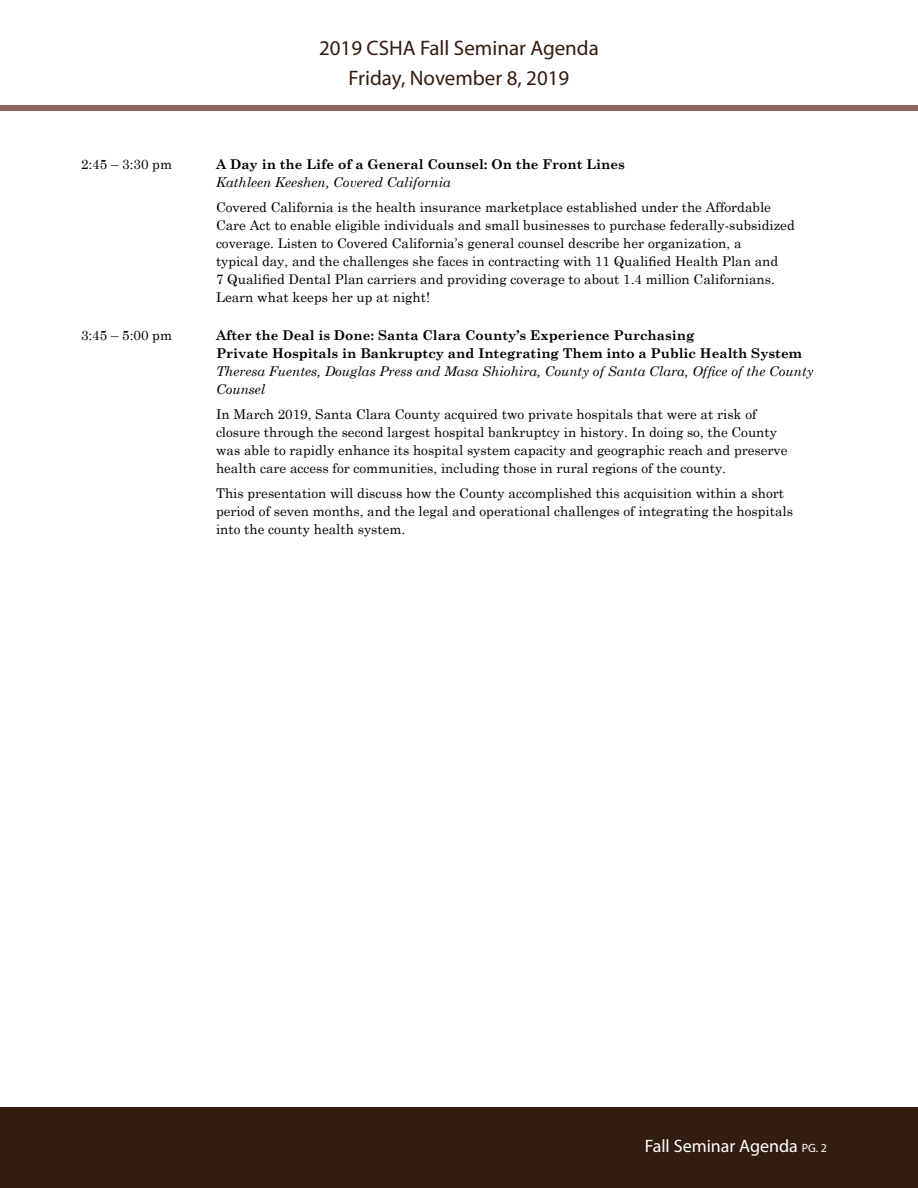
<style>
.page{position:relative;width:918px;height:1188px;background:#fff}
.page>*{position:absolute;margin:0;border:0;box-sizing:border-box;transform-origin:0 0}
.t1{font:21px/30px "Myriad Pro";color:#341c0e;text-align:center}
.t2{font:18px "Myriad Pro";color:#fff}
.t3{font:13.5px/18px "Century Schoolbook";color:#000}
.t4{font:700 13.5px/18px "Century Schoolbook";color:#000}
.t5{font:italic 13.5px/18px "Century Schoolbook";color:#000}
.s1{font-size:12px}
</style>
<div class="page">
<div style="left:0;top:1107px;width:918px;height:81px;background:#331c10"></div>
<div style="left:0;top:105px;width:918px;height:6px;background:#91645e"></div>
<p class="t3" style="left:81px;top:154px;width:93px">2:45 – 3:30 pm</p>
<p class="t3" style="left:81px;top:325px;width:93px">3:45 – 5:00 pm</p>
<h1 class="t1" style="left:319px;top:32px;width:281px">2019 CSHA Fall Seminar Agenda<br>Friday, November 8, 2019</h1>
<p class="t4" style="left:216px;top:155px;width:410px">A Day in the Life of a General Counsel: On the Front Lines</p>
<p class="t5" style="left:216px;top:173px;width:236px">Kathleen Keeshen, Covered California</p>
<p class="t3" style="left:216px;top:197px;width:580px">Covered California is the health insurance marketplace established under the Affordable Care Act to enable eligible individuals and small businesses to purchase federally-subsidized coverage. Listen to Covered California’s general counsel describe her organization, a<br>typical day, and the challenges she faces in contracting with 11 Qualified Health Plan and<br>7 Qualified Dental Plan carriers and providing coverage to about 1.4 million Californians.<br>Learn what keeps her up at night!</p>
<p class="t4" style="left:216px;top:326px;width:587px">After the Deal is Done: Santa Clara County’s Experience Purchasing<br>Private Hospitals in Bankruptcy and Integrating Them into a Public Health System</p>
<p class="t5" style="left:216px;top:362px;width:599px">Theresa Fuentes, Douglas Press and Masa Shiohira, County of Santa Clara, Office of the County<br>Counsel</p>
<p class="t3" style="left:216px;top:404px;width:573px">In March 2019, Santa Clara County acquired two private hospitals that were at risk of closure through the second largest hospital bankruptcy in history. In doing so, the County was able to rapidly enhance its hospital system capacity and geographic reach and preserve health care access for communities, including those in rural regions of the county.</p>
<p class="t3" style="left:216px;top:483px;width:579px">This presentation will discuss how the County accomplished this acquisition within a short period of seven months, and the legal and operational challenges of integrating the hospitals into the county health system.</p>
<h2 class="t2" style="left:645px;top:1135px;width:184px">Fall Seminar Agenda <span class="s1">PG. 2</span></h2>
</div>
